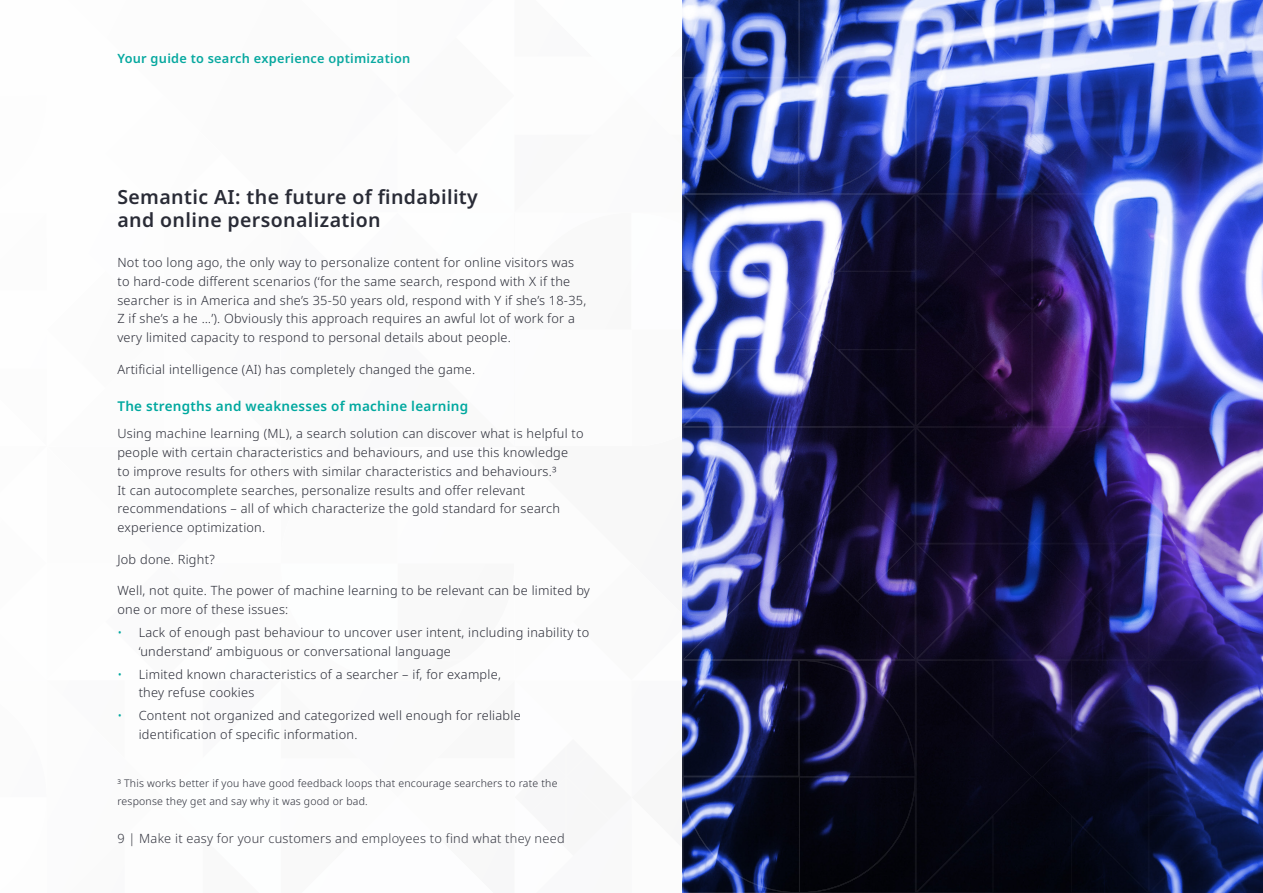
<style>
.page{position:relative;width:1263px;height:893px;background:#fff}
.page>*{position:absolute;margin:0;border:0;box-sizing:border-box;transform-origin:0 0}
.t1{font:600 19.5px/23.4px "Noto Sans";letter-spacing:.02em;color:#292b36}
.t2{font:600 13.5px "Noto Sans";letter-spacing:.02em;color:#00a89f}
.t3{font:300 12.75px/18.8px "Noto Sans";letter-spacing:.02em;color:#292b36}
.t4{font:600 12.75px "Noto Sans";letter-spacing:.02em;color:#00a89f}
.t5{font:300 10.5px/18px "Noto Sans";letter-spacing:.02em;color:#292b36}
.s1{color:#00a89f}
</style>
<div class="page">
<img style="left:682px;top:0;width:581px;height:893px">
<p class="t4" style="left:117px;top:49px;width:294px">Your guide to search experience optimization</p>
<h1 class="t1" style="left:117px;top:185px;width:362px">Semantic AI: the future of findability and online personalization</h1>
<p class="t3" style="left:117px;top:253px;width:470px">Not too long ago, the only way to personalize content for online visitors was to hard-code different scenarios (‘for the same search, respond with X if the searcher is in America and she’s 35-50 years old, respond with Y if she’s 18-35, Z if she’s a he …’). Obviously this approach requires an awful lot of work for a very limited capacity to respond to personal details about people.</p>
<p class="t3" style="left:117px;top:360px;width:359px">Artificial intelligence (AI) has completely changed the game.</p>
<p class="t2" style="left:117px;top:397px;width:352px">The strengths and weaknesses of machine learning</p>
<p class="t3" style="left:117px;top:425px;width:468px">Using machine learning (ML), a search solution can discover what is helpful to people with certain characteristics and behaviours, and use this knowledge<br>to improve results for others with similar characteristics and behaviours.3<br>It can autocomplete searches, personalize results and offer relevant recommendations – all of which characterize the gold standard for search experience optimization.</p>
<p class="t3" style="left:117px;top:550px;width:99px">Job done. Right?</p>
<p class="t3" style="left:117px;top:581px;width:474px">Well, not quite. The power of machine learning to be relevant can be limited by one or more of these issues:</p>
<p class="t3" style="left:139px;top:623px;width:452px;text-indent:-21px"><span class="s1">•</span> Lack of enough past behaviour to uncover user intent, including inability to ‘understand’ ambiguous or conversational language</p>
<p class="t3" style="left:139px;top:665px;width:364px;text-indent:-21px"><span class="s1">•</span> Limited known characteristics of a searcher – if, for example, they refuse cookies</p>
<p class="t3" style="left:139px;top:707px;width:384px;text-indent:-21px"><span class="s1">•</span> Content not organized and categorized well enough for reliable identification of specific information.</p>
<p class="t5" style="left:117px;top:774px;width:442px">3 This works better if you have good feedback loops that encourage searchers to rate the response they get and say why it was good or bad.</p>
<p class="t3" style="left:117px;top:829px;width:449px">9 | Make it easy for your customers and employees to find what they need</p>
</div>
